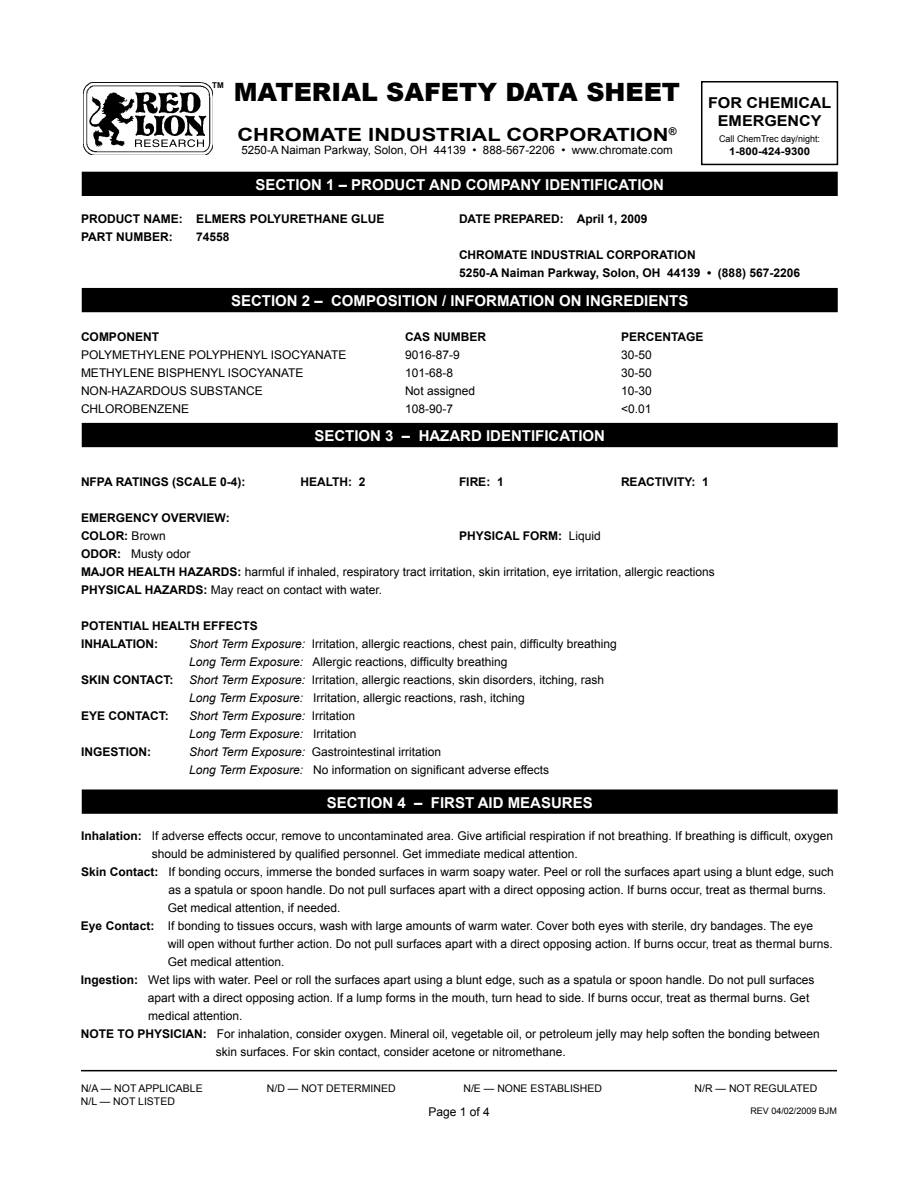
<style>
.page{position:relative;width:918px;height:1188px;background:#fff}
.page>*{position:absolute;margin:0;border:0;box-sizing:border-box;transform-origin:0 0}
.t1{font:900 25.2px "Arial";color:#000}
.t2{font:700 18.15px "Arial";color:#000;scale:1.2 1}
.t3{font:700 15px "Arial";color:#fff}
.t4{font:700 15px/18px "Arial";color:#000;text-align:center;scale:1.07 1}
.t5{font:12px/18px "Arial";color:#000}
.t6{font:700 12px/18px "Arial";color:#000}
.t7{font:italic 12px/18px "Arial";color:#000}
.t8{font:11.55px "Arial";color:#000}
.t9{font:700 10.65px "Arial";color:#000;scale:1.07 1}
.t10{font:10.5px "Arial";color:#000}
.t11{font:9.3px "Arial";color:#000}
.t12{font:9px "Arial";color:#000}
.t13{font:700 8.1px "Arial";color:#000}
.s1{font-weight:400}
.s2{font-weight:700}
.s3{font-style:italic}
.s4{font-style:normal}
</style>
<div class="page">
<hr style="left:81px;top:1070px;width:756px;height:1px;background:#000">
<img style="left:83px;top:83px;width:130px;height:72px">
<div style="left:701px;top:81px;width:137px;height:84px;border:2px solid #000"></div>
<svg style="left:135px;top:139px;width:69px;height:8px"></svg>
<div style="left:82px;top:172px;width:755px;height:23px;background:#000"></div>
<div style="left:82px;top:172px;width:756px;height:24px;border:2px solid #000"></div>
<div style="left:82px;top:289px;width:755px;height:22px;background:#000"></div>
<div style="left:82px;top:288px;width:756px;height:24px;border:2px solid #000"></div>
<div style="left:82px;top:424px;width:755px;height:22px;background:#000"></div>
<div style="left:82px;top:423px;width:756px;height:24px;border:2px solid #000"></div>
<div style="left:82px;top:790px;width:755px;height:23px;background:#000"></div>
<div style="left:82px;top:789px;width:756px;height:25px;border:2px solid #000"></div>
<p class="t13" style="left:212px;top:80px;width:13px">TM</p>
<h1 class="t1" style="left:234px;top:73px;width:448px">MATERIAL SAFETY DATA SHEET</h1>
<h2 class="t2" style="left:238px;top:122px;width:367px">CHROMATE INDUSTRIAL CORPORATION<sup>®</sup></h2>
<p class="t8" style="left:241px;top:143px;width:433px">5250-A Naiman Parkway, Solon, OH 44139 • 888-567-2206 • www.chromate.com</p>
<p class="t3" style="left:255px;top:175px;width:410px">SECTION 1 – PRODUCT AND COMPANY IDENTIFICATION</p>
<p class="t4" style="left:708px;top:94px;width:117px">FOR CHEMICAL<br>EMERGENCY</p>
<p class="t11" style="left:719px;top:133px;width:102px">Call ChemTrec day/night:</p>
<p class="t9" style="left:729px;top:144px;width:77px">1-800-424-9300</p>
<p class="t6" style="left:81px;top:210px;width:305px">PRODUCT NAME: ELMERS POLYURETHANE GLUE<br>PART NUMBER:</p>
<p class="t6" style="left:196px;top:228px;width:35px">74558</p>
<p class="t6" style="left:459px;top:210px;width:190px">DATE PREPARED: April 1, 2009</p>
<p class="t6" style="left:459px;top:246px;width:343px">CHROMATE INDUSTRIAL CORPORATION<br>5250-A Naiman Parkway, Solon, OH 44139 • (888) 567-2206</p>
<p class="t3" style="left:231px;top:291px;width:459px">SECTION 2 – COMPOSITION / INFORMATION ON INGREDIENTS</p>
<p class="t6" style="left:81px;top:328px;width:79px">COMPONENT</p>
<p class="t6" style="left:405px;top:328px;width:83px">CAS NUMBER</p>
<p class="t6" style="left:621px;top:328px;width:84px">PERCENTAGE</p>
<p class="t5" style="left:81px;top:346px;width:267px">POLYMETHYLENE POLYPHENYL ISOCYANATE</p>
<p class="t5" style="left:405px;top:346px;width:56px">9016-87-9</p>
<p class="t5" style="left:621px;top:346px;width:32px">30-50</p>
<p class="t5" style="left:81px;top:364px;width:224px">METHYLENE BISPHENYL ISOCYANATE</p>
<p class="t5" style="left:405px;top:364px;width:50px">101-68-8</p>
<p class="t5" style="left:621px;top:364px;width:32px">30-50</p>
<p class="t5" style="left:81px;top:382px;width:183px">NON-HAZARDOUS SUBSTANCE</p>
<p class="t5" style="left:405px;top:382px;width:72px">Not assigned</p>
<p class="t5" style="left:621px;top:382px;width:32px">10-30</p>
<p class="t5" style="left:81px;top:400px;width:110px">CHLOROBENZENE</p>
<p class="t5" style="left:405px;top:400px;width:50px">108-90-7</p>
<p class="t5" style="left:621px;top:400px;width:32px">&lt;0.01</p>
<p class="t3" style="left:314px;top:426px;width:292px">SECTION 3 – HAZARD IDENTIFICATION</p>
<p class="t6" style="left:81px;top:474px;width:166px">NFPA RATINGS (SCALE 0-4):</p>
<p class="t6" style="left:300px;top:474px;width:67px">HEALTH: 2</p>
<p class="t6" style="left:459px;top:474px;width:46px">FIRE: 1</p>
<p class="t6" style="left:621px;top:474px;width:89px">REACTIVITY: 1</p>
<p class="t6" style="left:81px;top:510px;width:150px">EMERGENCY OVERVIEW:<br>COLOR: <span class="s1">brown</span></p>
<p class="t6" style="left:459px;top:528px;width:143px">PHYSICAL FORM: <span class="s1">Liquid</span></p>
<p class="t5" style="left:81px;top:545px;width:635px"><span class="s2">ODOR:</span> Musty odor<br><span class="s2">MAJOR HEALTH HAZARDS:</span> harmful if inhaled, respiratory tract irritation, skin irritation, eye irritation, allergic reactions<br><span class="s2">PHYSICAL HAZARDS:</span> May react on contact with water.</p>
<p class="t6" style="left:81px;top:618px;width:178px">POTENTIAL HEALTH EFFECTS<br>INHALATION:</p>
<p class="t5" style="left:189px;top:635px;width:429px"><span class="s3">Short Term Exposure:</span> Irritation, allergic reactions, chest pain, difficulty breathing<br><span class="s3">Long Term Exposure:</span> Allergic reactions, difficulty breathing</p>
<p class="t6" style="left:81px;top:672px;width:94px">SKIN CONTACT:</p>
<p class="t5" style="left:189px;top:671px;width:417px"><span class="s3">Short Term Exposure:</span> Irritation, allergic reactions, skin disorders, itching, rash<br><span class="s3">Long Term Exposure:</span> Irritation, allergic reactions, rash, itching</p>
<p class="t6" style="left:81px;top:708px;width:89px">EYE CONTACT:</p>
<p class="t7" style="left:189px;top:707px;width:169px">Short Term Exposure: <span class="s4">Irritation<br></span>Long Term Exposure: <span class="s4">Irritation</span></p>
<p class="t6" style="left:81px;top:744px;width:72px">INGESTION:</p>
<p class="t5" style="left:189px;top:743px;width:362px"><span class="s3">Short Term Exposure:</span> Gastrointestinal irritation<br><span class="s3">Long Term Exposure:</span> No information on significant adverse effects</p>
<p class="t3" style="left:327px;top:793px;width:268px">SECTION 4 – FIRST AID MEASURES</p>
<p class="t5" style="left:81px;top:827px;width:754px"><span class="s2">Inhalation:</span> If adverse effects occur, remove to uncontaminated area. Give artificial respiration if not breathing. If breathing is difficult, oxygen</p>
<p class="t5" style="left:152px;top:845px;width:428px">should be administered by qualified personnel. Get immediate medical attention.</p>
<p class="t5" style="left:81px;top:863px;width:754px"><span class="s2">Skin Contact:</span> If bonding occurs, immerse the bonded surfaces in warm soapy water. Peel or roll the surfaces apart using a blunt edge, such</p>
<p class="t5" style="left:168px;top:881px;width:659px">as a spatula or spoon handle. Do not pull surfaces apart with a direct opposing action. If burns occur, treat as thermal burns.</p>
<p class="t5" style="left:168px;top:899px;width:174px">Get medical attention, if needed.</p>
<p class="t5" style="left:81px;top:917px;width:734px"><span class="s2">Eye Contact:</span> If bonding to tissues occurs, wash with large amounts of warm water. Cover both eyes with sterile, dry bandages. The eye</p>
<p class="t5" style="left:168px;top:935px;width:666px">will open without further action. Do not pull surfaces apart with a direct opposing action. If burns occur, treat as thermal burns.</p>
<p class="t5" style="left:168px;top:953px;width:118px">Get medical attention.</p>
<p class="t5" style="left:81px;top:971px;width:735px"><span class="s2">Ingestion:</span> Wet lips with water. Peel or roll the surfaces apart using a blunt edge, such as a spatula or spoon handle. Do not pull surfaces</p>
<p class="t5" style="left:148px;top:989px;width:663px">apart with a direct opposing action. If a lump forms in the mouth, turn head to side. If burns occur, treat as thermal burns. Get</p>
<p class="t5" style="left:148px;top:1007px;width:96px">medical attention.</p>
<p class="t5" style="left:81px;top:1025px;width:740px"><span class="s2">NOTE TO PHYSICIAN:</span> For inhalation, consider oxygen. Mineral oil, vegetable oil, or petroleum jelly may help soften the bonding between</p>
<p class="t5" style="left:216px;top:1043px;width:352px">skin surfaces. For skin contact, consider acetone or nitromethane.</p>
<p class="t10" style="left:81px;top:1082px;width:123px">N/A — NOT APPLICABLE</p>
<p class="t10" style="left:267px;top:1082px;width:130px">N/D — NOT DETERMINED</p>
<p class="t10" style="left:463px;top:1082px;width:140px">N/E — NONE ESTABLISHED</p>
<p class="t10" style="left:695px;top:1082px;width:124px">N/R — NOT REGULATED</p>
<p class="t10" style="left:81px;top:1094px;width:95px">N/L — NOT LISTED</p>
<p class="t12" style="left:750px;top:1105px;width:88px">REV 04/02/2009 BJM</p>
<p class="t5" style="left:428px;top:1103px;width:63px">Page 1 of 4</p>
</div>
